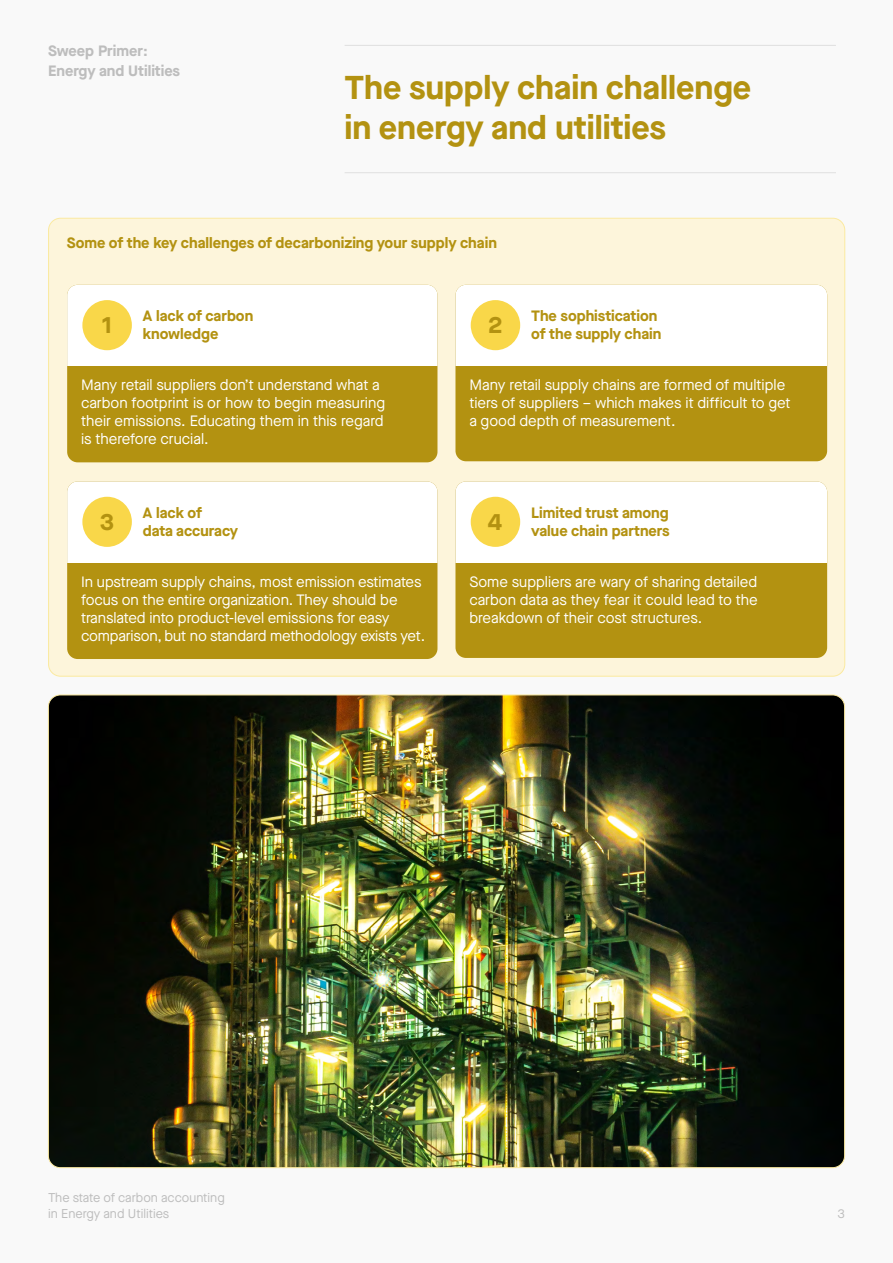
<style>
.page{position:relative;width:893px;height:1263px;background:#f9f9f9}
.page>*{position:absolute;margin:0;border:0;box-sizing:border-box;transform-origin:0 0}
.t1{font:700 33px/39.6px "Maison Neue";color:#b39211}
.t2{font:700 23.55px "Maison Neue";color:#b39211}
.t3{font:15px/18px "Maison Neue";letter-spacing:-.005em;color:#fff}
.t4{font:700 15px/18px "Maison Neue";color:#b39211}
.t5{font:700 15px/19.8px "Maison Neue";color:#bdbdbd}
.t6{font:12.75px/15.8px "Maison Neue";color:#bdbdbd}
</style>
<div class="page">
<hr style="left:345px;top:45px;width:491px;height:1px;background:#e0e0e0">
<hr style="left:345px;top:172px;width:491px;height:1px;background:#e0e0e0">
<div style="left:49px;top:218px;width:796px;height:458px;background:#fdf5db;border-radius:12px"></div>
<div style="left:67px;top:285px;width:370px;height:177px;background:#b39211;border-radius:10px"></div>
<div style="left:67px;top:285px;width:370px;height:81px;background:#fff"></div>
<div style="left:67px;top:481px;width:370px;height:178px;background:#b39211;border-radius:10px"></div>
<div style="left:67px;top:481px;width:370px;height:81px;background:#fff"></div>
<div style="left:82px;top:300px;width:50px;height:50px;background:#f9d749;border-radius:50%"></div>
<div style="left:82px;top:497px;width:50px;height:50px;background:#f9d749;border-radius:50%"></div>
<div style="left:455px;top:285px;width:372px;height:176px;background:#b39211;border-radius:10px"></div>
<div style="left:455px;top:285px;width:372px;height:81px;background:#fff"></div>
<div style="left:455px;top:481px;width:372px;height:177px;background:#b39211;border-radius:10px"></div>
<div style="left:455px;top:481px;width:372px;height:81px;background:#fff"></div>
<div style="left:471px;top:300px;width:49px;height:50px;background:#f9d749;border-radius:50%"></div>
<div style="left:471px;top:497px;width:49px;height:50px;background:#f9d749;border-radius:50%"></div>
<img style="left:48px;top:695px;width:797px;height:473px">
<p class="t5" style="left:48px;top:41px;width:134px">Sweep Primer:<br>Energy and Utilities</p>
<h1 class="t1" style="left:345px;top:67px;width:408px">The supply chain challenge in energy and utilities</h1>
<p class="t4" style="left:67px;top:233px;width:432px">Some of the key challenges of decarbonizing your supply chain</p>
<h2 class="t2" style="left:102px;top:308px;width:11px">1</h2>
<p class="t4" style="left:143px;top:306px;width:112px">A lack of carbon knowledge</p>
<h2 class="t2" style="left:488px;top:308px;width:16px">2</h2>
<p class="t4" style="left:531px;top:306px;width:132px">The sophistication of the supply chain</p>
<p class="t3" style="left:81px;top:376px;width:306px">Many retail suppliers don’t understand what a carbon footprint is or how to begin measuring their emissions. Educating them in this regard is therefore crucial.</p>
<h2 class="t2" style="left:100px;top:505px;width:16px">3</h2>
<p class="t4" style="left:143px;top:503px;width:97px">A lack of<br>data accuracy</p>
<p class="t3" style="left:81px;top:573px;width:346px">In upstream supply chains, most emission estimates focus on the entire organization. They should be translated into product-level emissions for easy comparison, but no standard methodology exists yet.</p>
<p class="t3" style="left:469px;top:376px;width:323px">Many retail supply chains are formed of multiple tiers of suppliers – which makes it difficult to get a good depth of measurement.</p>
<h2 class="t2" style="left:488px;top:505px;width:16px">4</h2>
<p class="t4" style="left:531px;top:503px;width:140px">Limited trust among value chain partners</p>
<p class="t3" style="left:469px;top:573px;width:290px;text-align:justify">Some suppliers are wary of sharing detailed carbon data as they fear it could lead to the breakdown of their cost structures.</p>
<p class="t6" style="left:48px;top:1190px;width:178px">The state of carbon accounting in Energy and Utilities</p>
<p class="t6" style="left:837px;top:1205px;width:9px">3</p>
</div>
